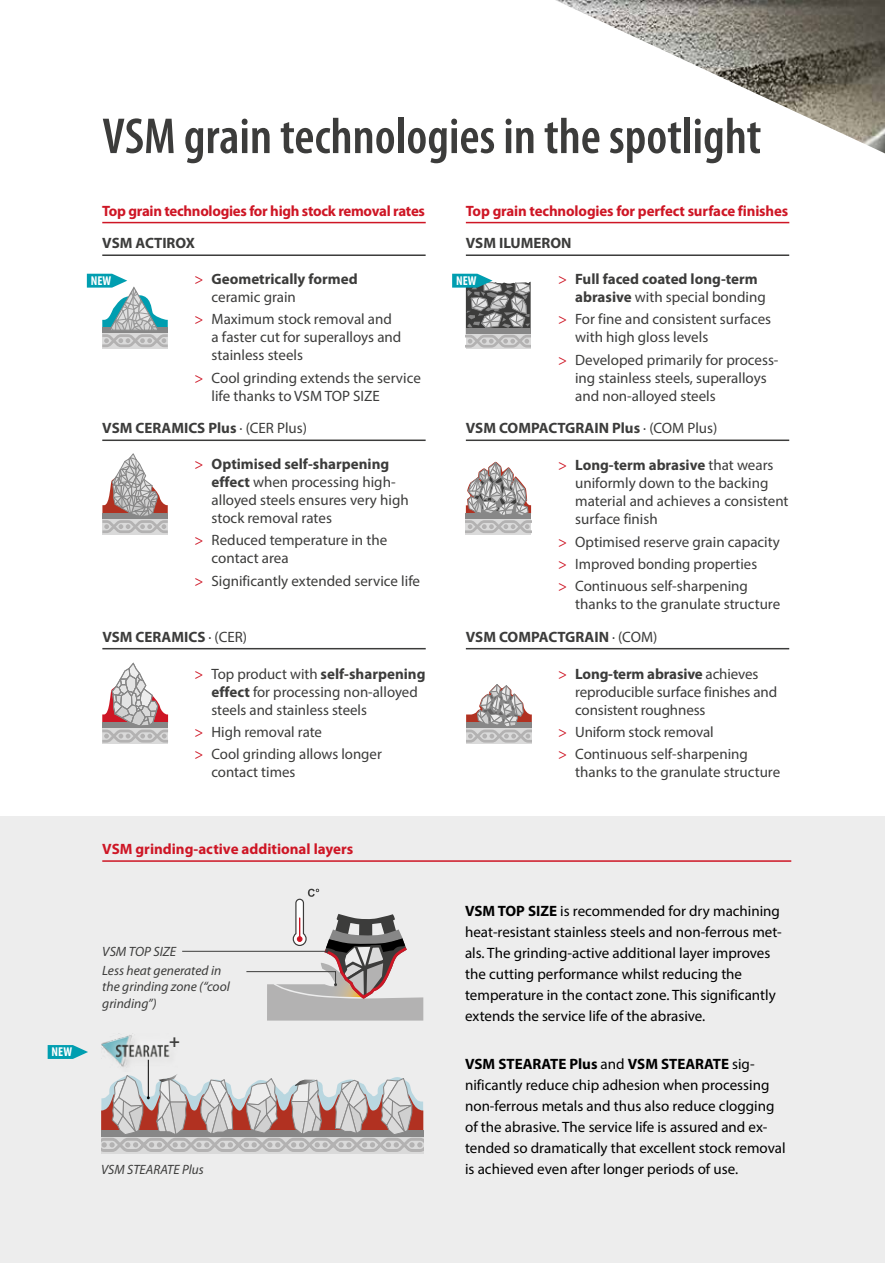
<style>
.page{position:relative;width:885px;height:1263px;background:#fff}
.page>*{position:absolute;margin:0;border:0;box-sizing:border-box;transform-origin:0 0}
.t1{font:600 condensed 51px "Myriad Pro";color:#3c3c3b}
.t2{font:700 18px "Myriad Pro";color:#3c3c3b}
.t3{font:15px/18px "Myriad Pro";color:#3c3c3b}
.t4{font:15px/21px "Myriad Pro";color:#000}
.t5{font:700 15px/18px "Myriad Pro";color:#3c3c3b}
.t6{font:700 15px "Myriad Pro";letter-spacing:-.01em;color:#ce1625}
.t7{font:italic 13.5px/16.2px "Myriad Pro";color:#3c3c3b}
.t8{font:700 condensed 12.9px "Myriad Pro";color:#fff}
.s1{font-weight:400;color:#ce1625}
.s2{font-weight:400}
.s3{color:#ce1625}
.s4{font-weight:700}
</style>
<div class="page">
<div style="left:0;top:816px;width:884px;height:447px;background:#ededed"></div>
<hr style="left:102px;top:439px;width:323px;height:2px;background:#3c3c3b">
<div style="left:102px;top:519px;width:66px;height:15px;background:#dadada"></div>
<svg style="left:102px;top:453px;width:66px;height:80px"></svg>
<hr style="left:102px;top:648px;width:323px;height:1px;background:#3c3c3b">
<div style="left:102px;top:728px;width:66px;height:16px;background:#dadada"></div>
<svg style="left:102px;top:662px;width:66px;height:81px"></svg>
<hr style="left:102px;top:860px;width:689px;height:2px;background:#ce1625">
<hr style="left:102px;top:222px;width:323px;height:1px;background:#ce1625">
<hr style="left:466px;top:222px;width:323px;height:1px;background:#ce1625">
<hr style="left:466px;top:648px;width:323px;height:1px;background:#3c3c3b">
<div style="left:466px;top:728px;width:65px;height:16px;background:#dadada"></div>
<svg style="left:466px;top:684px;width:65px;height:59px"></svg>
<hr style="left:102px;top:254px;width:323px;height:2px;background:#3c3c3b">
<div style="left:102px;top:333px;width:66px;height:16px;background:#dadada"></div>
<svg style="left:87px;top:274px;width:81px;height:73px"></svg>
<hr style="left:466px;top:254px;width:323px;height:2px;background:#3c3c3b">
<div style="left:466px;top:333px;width:64px;height:16px;background:#dadada"></div>
<hr style="left:466px;top:439px;width:323px;height:2px;background:#3c3c3b">
<div style="left:466px;top:519px;width:65px;height:15px;background:#dadada"></div>
<svg style="left:466px;top:461px;width:65px;height:72px"></svg>
<hr style="left:182px;top:951px;width:145px;height:1px;background:#3c3c3b">
<svg style="left:246px;top:889px;width:177px;height:131px"></svg>
<div style="left:101px;top:1136px;width:322px;height:17px;background:#dadada"></div>
<img style="left:101px;top:1033px;width:69px;height:38px">
<hr style="left:148px;top:1060px;width:1px;height:38px;background:#000">
<svg style="left:101px;top:1073px;width:322px;height:79px"></svg>
<svg style="left:452px;top:274px;width:79px;height:74px"></svg>
<svg style="left:48px;top:1045px;width:40px;height:14px"></svg>
<img style="left:556px;top:0;width:328px;height:153px">
<h1 class="t1" style="left:102px;top:105px;width:660px">VSM grain technologies in the spotlight</h1>
<p class="t6" style="left:102px;top:201px;width:324px">Top grain technologies for high stock removal rates</p>
<p class="t6" style="left:466px;top:201px;width:324px">Top grain technologies for perfect surface finishes</p>
<p class="t5" style="left:102px;top:234px;width:94px">VSM ACTIROX</p>
<p class="t8" style="left:91px;top:273px;width:22px">NEW</p>
<p class="t5" style="left:211px;top:270px;width:147px;text-indent:-17px"><span class="s1">&gt;</span> Geometrically formed <span class="s2">ceramic grain</span></p>
<p class="t3" style="left:211px;top:310px;width:191px;text-indent:-17px"><span class="s3">&gt;</span> Maximum stock removal and a faster cut for superalloys and stainless steels</p>
<p class="t3" style="left:211px;top:368px;width:211px;text-indent:-17px"><span class="s3">&gt;</span> Cool grinding extends the service life thanks to VSM TOP SIZE</p>
<p class="t5" style="left:102px;top:419px;width:206px">VSM CERAMICS Plus <span class="s2">· (CER Plus)</span></p>
<p class="t3" style="left:211px;top:455px;width:199px;text-indent:-17px"><span class="s3">&gt;</span> <span class="s4">Optimised self-sharpening effect</span> when processing high&shy;alloyed steels ensures very high stock removal rates</p>
<p class="t3" style="left:211px;top:531px;width:177px;text-indent:-17px"><span class="s3">&gt;</span> Reduced temperature in the contact area</p>
<p class="t3" style="left:194px;top:571px;width:227px"><span class="s3">&gt;</span> Significantly extended service life</p>
<p class="t5" style="left:102px;top:627px;width:146px">VSM CERAMICS <span class="s2">· (CER)</span></p>
<p class="t3" style="left:211px;top:664px;width:215px;text-indent:-17px"><span class="s3">&gt;</span> Top product with <span class="s4">self-sharpening effect</span> for processing non-alloyed steels and stainless steels</p>
<p class="t3" style="left:194px;top:720px;width:189px;line-height:22.2px"><span class="s3">&gt;</span> High removal rate<br><span class="s3">&gt;</span> Cool grinding allows longer</p>
<p class="t3" style="left:211px;top:763px;width:85px">contact times</p>
<p class="t5" style="left:466px;top:234px;width:107px">VSM ILUMERON</p>
<p class="t5" style="left:575px;top:270px;width:192px;text-indent:-17px"><span class="s1">&gt;</span> Full faced coated long-term abrasive <span class="s2">with special bonding</span></p>
<p class="t3" style="left:575px;top:310px;width:197px;text-indent:-17px"><span class="s3">&gt;</span> For fine and consistent surfaces with high gloss levels</p>
<p class="t3" style="left:575px;top:350px;width:205px;text-indent:-17px"><span class="s3">&gt;</span> Developed primarily for process&shy;ing stainless steels, superalloys and non-alloyed steels</p>
<p class="t5" style="left:466px;top:419px;width:253px">VSM COMPACTGRAIN Plus <span class="s2">· (COM Plus)</span></p>
<p class="t3" style="left:575px;top:456px;width:215px;text-indent:-17px"><span class="s3">&gt;</span> <span class="s4">Long-term abrasive</span> that wears uniformly down to the backing material and achieves a consistent surface finish</p>
<p class="t3" style="left:558px;top:530px;width:223px;line-height:22.2px"><span class="s3">&gt;</span> Optimised reserve grain capacity <span class="s3">&gt;</span> Improved bonding properties<br><span class="s3">&gt;</span> Continuous self-sharpening</p>
<p class="t3" style="left:575px;top:595px;width:206px">thanks to the granulate structure</p>
<p class="t8" style="left:456px;top:273px;width:22px">NEW</p>
<p class="t5" style="left:466px;top:627px;width:193px">VSM COMPACTGRAIN <span class="s2">· (COM)</span></p>
<p class="t3" style="left:575px;top:664px;width:203px;text-indent:-17px"><span class="s3">&gt;</span> <span class="s4">Long-term abrasive</span> achieves reproducible surface finishes and consistent roughness</p>
<p class="t3" style="left:558px;top:720px;width:191px;line-height:22.2px"><span class="s3">&gt;</span> Uniform stock removal<br><span class="s3">&gt;</span> Continuous self-sharpening</p>
<p class="t3" style="left:575px;top:763px;width:206px">thanks to the granulate structure</p>
<p class="t6" style="left:102px;top:839px;width:252px">VSM grinding-active additional layers</p>
<p class="t8" style="left:52px;top:1044px;width:22px">NEW</p>
<p class="t7" style="left:102px;top:943px;width:76px">VSM TOP SIZE</p>
<p class="t7" style="left:102px;top:962px;width:129px">Less heat generated in the grinding zone (“cool grinding”)</p>
<p class="t2" style="left:169px;top:1030px;width:12px">+</p>
<p class="t7" style="left:101px;top:1161px;width:104px">VSM STEARATE Plus</p>
<p class="t4" style="left:465px;top:900px;width:318px"><span class="s4">VSM TOP SIZE</span> is recommended for dry machining heat-resistant stainless steels and non-ferrous met&shy;als. The grinding-active additional layer improves the cutting performance whilst reducing the temperature in the contact zone. This significantly extends the service life of the abrasive.</p>
<p class="t4" style="left:465px;top:1053px;width:322px"><span class="s4">VSM STEARATE Plus</span> and <span class="s4">VSM STEARATE</span> sig&shy;nificantly reduce chip adhesion when processing non-ferrous metals and thus also reduce clogging of the abrasive. The service life is assured and ex&shy;tended so dramatically that excellent stock removal is achieved even after longer periods of use.</p>
</div>
